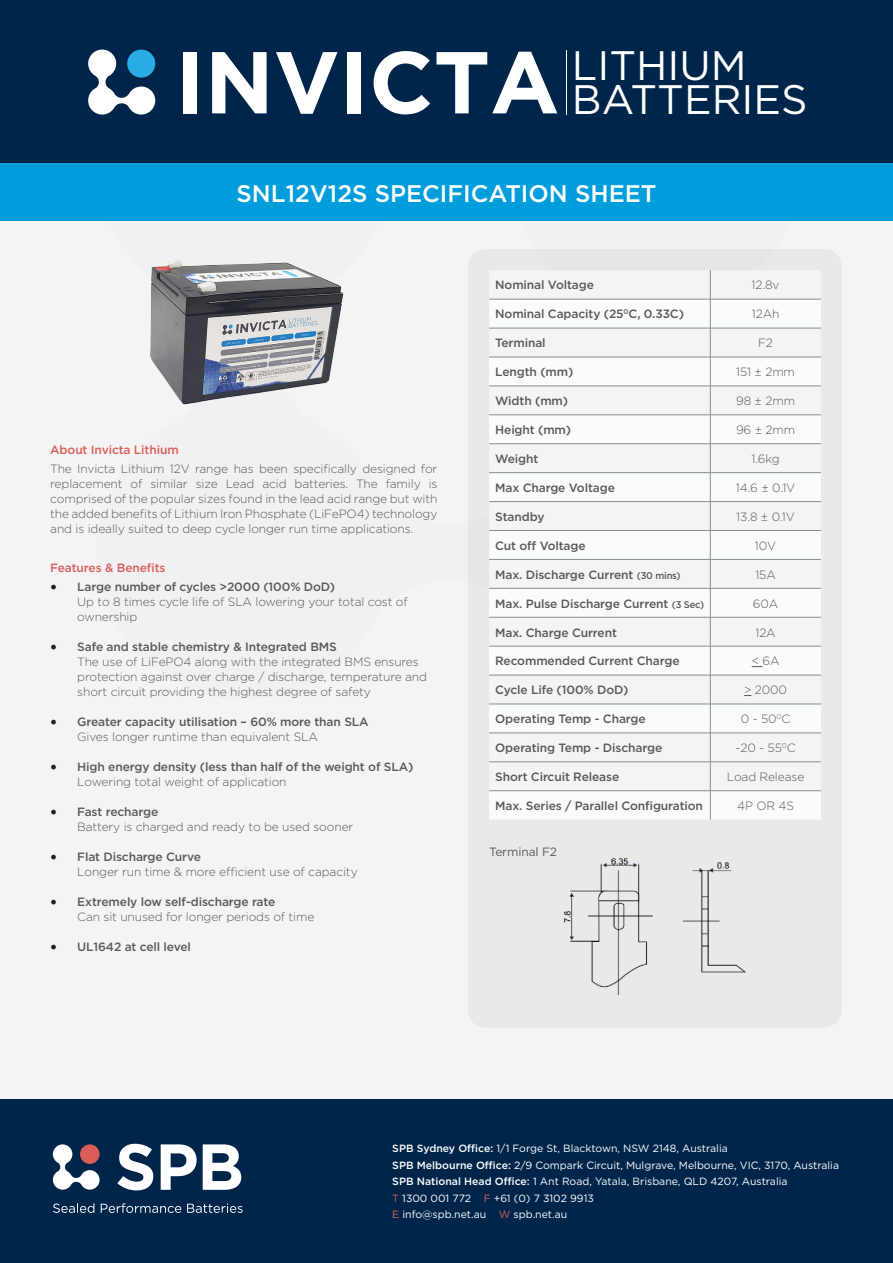
<style>
.page{position:relative;width:893px;height:1263px;background:#fff}
.page>*{position:absolute;margin:0;border:0;box-sizing:border-box;transform-origin:0 0}
.t1{font:41.25px/34px "Gotham";color:#fff}
.t2{font:500 24px "Gotham";color:#fff}
.t3{font:300 12px/15px "Gotham";letter-spacing:-.01em;color:#58595b}
.t4{font:500 12px/15px "Gotham";letter-spacing:-.01em;color:#58595b}
.t5{font:500 12px "Gotham";letter-spacing:-.01em;color:#dc5d58}
.t6{font:12px "Gotham";letter-spacing:-.01em;color:#58595b}
.t7{font:10.5px/16.5px "Gotham";color:#fff}
.s1{font-weight:700;font-size:87.45px}
.s2{font-family:"Minion Pro";font-weight:400;font-size:18px;color:#231f20}
.s3{font-weight:500}
.s4{font-weight:300}
.s5{font-size:9.75px}
.s6{color:#dc5d58}
</style>
<div class="page">
<div style="left:0;top:164px;width:893px;height:935px;background:#f4f4f5"></div>
<div style="left:0;top:1099px;width:893px;height:164px;background:#00254b"></div>
<div style="left:0;top:0;width:893px;height:164px;background:#00254b"></div>
<hr style="left:565px;top:50px;width:1px;height:65px;background:#fff">
<svg style="left:88px;top:50px;width:67px;height:65px"></svg>
<svg style="left:117px;top:1144px;width:124px;height:46px"></svg>
<svg style="left:53px;top:1144px;width:47px;height:45px"></svg>
<svg style="left:53px;top:1203px;width:190px;height:10px"></svg>
<div style="left:0;top:164px;width:893px;height:57px;background:#009ddd"></div>
<img style="left:150px;top:258px;width:194px;height:147px">
<div style="left:468px;top:249px;width:374px;height:778px;background:#e8e9ea;border-radius:19px"></div>
<img style="left:563px;top:857px;width:183px;height:138px">
<div style="left:489px;top:271px;width:332px;height:28px;background:#f4f4f5"></div>
<div style="left:489px;top:300px;width:332px;height:520px;background:#f4f4f5"></div>
<hr style="left:489px;top:299px;width:221px;height:1px;background:#878d92">
<hr style="left:710px;top:299px;width:111px;height:1px;background:#878d92">
<hr style="left:489px;top:328px;width:221px;height:1px;background:#878d92">
<hr style="left:710px;top:328px;width:111px;height:1px;background:#878d92">
<hr style="left:489px;top:357px;width:221px;height:1px;background:#878d92">
<hr style="left:710px;top:357px;width:111px;height:1px;background:#878d92">
<hr style="left:489px;top:386px;width:221px;height:1px;background:#878d92">
<hr style="left:710px;top:386px;width:111px;height:1px;background:#878d92">
<hr style="left:489px;top:415px;width:221px;height:1px;background:#878d92">
<hr style="left:710px;top:415px;width:111px;height:1px;background:#878d92">
<hr style="left:489px;top:443px;width:221px;height:1px;background:#878d92">
<hr style="left:710px;top:443px;width:111px;height:1px;background:#878d92">
<hr style="left:489px;top:472px;width:221px;height:1px;background:#878d92">
<hr style="left:710px;top:472px;width:111px;height:1px;background:#878d92">
<hr style="left:489px;top:501px;width:221px;height:1px;background:#878d92">
<hr style="left:710px;top:501px;width:111px;height:1px;background:#878d92">
<hr style="left:489px;top:530px;width:221px;height:1px;background:#878d92">
<hr style="left:710px;top:530px;width:111px;height:1px;background:#878d92">
<hr style="left:489px;top:559px;width:221px;height:1px;background:#878d92">
<hr style="left:710px;top:559px;width:111px;height:1px;background:#878d92">
<hr style="left:489px;top:588px;width:221px;height:1px;background:#878d92">
<hr style="left:710px;top:588px;width:111px;height:1px;background:#878d92">
<hr style="left:489px;top:617px;width:221px;height:1px;background:#878d92">
<hr style="left:710px;top:617px;width:111px;height:1px;background:#878d92">
<hr style="left:489px;top:646px;width:221px;height:1px;background:#878d92">
<hr style="left:710px;top:646px;width:111px;height:1px;background:#878d92">
<hr style="left:489px;top:675px;width:221px;height:1px;background:#878d92">
<hr style="left:710px;top:675px;width:111px;height:1px;background:#878d92">
<hr style="left:489px;top:704px;width:221px;height:1px;background:#878d92">
<hr style="left:710px;top:704px;width:111px;height:1px;background:#878d92">
<hr style="left:489px;top:733px;width:221px;height:1px;background:#878d92">
<hr style="left:710px;top:733px;width:111px;height:1px;background:#878d92">
<hr style="left:489px;top:761px;width:221px;height:1px;background:#878d92">
<hr style="left:710px;top:761px;width:111px;height:1px;background:#878d92">
<hr style="left:489px;top:790px;width:221px;height:1px;background:#878d92">
<hr style="left:710px;top:790px;width:111px;height:1px;background:#878d92">
<svg style="left:710px;top:270px;width:1px;height:550px"></svg>
<h1 class="t1" style="left:175px;top:47px;width:634px;text-indent:396px">LITHIUM<br><span class="s1">INVICTA</span> BATTERIES</h1>
<h2 class="t2" style="left:237px;top:178px;width:421px">SNL12V12S SPECIFICATION SHEET</h2>
<p class="t5" style="left:50px;top:442px;width:130px">About Invicta Lithium</p>
<p class="t3" style="left:50px;top:461px;width:389px;text-align:justify">The Invicta Lithium 12V range has been specifically designed for replacement of similar size Lead acid batteries. The family is comprised of the popular sizes found in the lead acid range but with the added benefits of Lithium Iron Phosphate (LiFePO4) technology and is ideally suited to deep cycle longer run time applications.</p>
<p class="t5" style="left:50px;top:560px;width:117px">Features &amp; Benefits</p>
<p class="t3" style="left:77px;top:579px;width:332px;text-indent:-27px"><span class="s2">•</span> <span class="s3">Large number of cycles &gt;2000 (100% DoD)<br></span>Up to 8 times cycle life of SLA lowering your total cost of ownership</p>
<p class="t3" style="left:77px;top:639px;width:351px;text-indent:-27px"><span class="s2">•</span> <span class="s3">Safe and stable chemistry &amp; Integrated BMS<br></span>The use of LiFePO4 along with the integrated BMS ensures protection against over charge / discharge, temperature and short circuit providing the highest degree of safety</p>
<p class="t4" style="left:77px;top:714px;width:293px;text-indent:-27px"><span class="s2">•</span> Greater capacity utilisation – 60% more than SLA<br><span class="s4">Gives longer runtime than equivalent SLA</span></p>
<p class="t4" style="left:77px;top:759px;width:338px;text-indent:-27px"><span class="s2">•</span> High energy density (less than half of the weight of SLA)<br><span class="s4">Lowering total weight of application</span></p>
<p class="t3" style="left:77px;top:804px;width:278px;text-indent:-27px"><span class="s2">•</span> <span class="s3">Fast recharge<br></span>Battery is charged and ready to be used sooner</p>
<p class="t3" style="left:77px;top:849px;width:282px;text-indent:-27px"><span class="s2">•</span> <span class="s3">Flat Discharge Curve<br></span>Longer run time &amp; more efficient use of capacity</p>
<p class="t3" style="left:77px;top:894px;width:239px;text-indent:-27px"><span class="s2">•</span> <span class="s3">Extremely low self-discharge rate<br></span>Can sit unused for longer periods of time</p>
<p class="t4" style="left:50px;top:939px;width:142px"><span class="s2">•</span> UL1642 at cell level</p>
<p class="t4" style="left:495px;top:278px;width:100px">Nominal Voltage</p>
<p class="t3" style="left:752px;top:277px;width:29px">12.8v</p>
<p class="t4" style="left:495px;top:306px;width:190px">Nominal Capacity (25<sup>0</sup>C, 0.33C)</p>
<p class="t3" style="left:752px;top:306px;width:29px">12Ah</p>
<p class="t4" style="left:495px;top:335px;width:52px">Terminal</p>
<p class="t3" style="left:758px;top:335px;width:16px">F2</p>
<p class="t4" style="left:495px;top:364px;width:80px">Length (mm)</p>
<p class="t3" style="left:736px;top:364px;width:60px">151 ± 2mm</p>
<p class="t4" style="left:495px;top:393px;width:74px">Width (mm)</p>
<p class="t3" style="left:736px;top:393px;width:60px">98 ± 2mm</p>
<p class="t4" style="left:495px;top:422px;width:78px">Height (mm)</p>
<p class="t3" style="left:736px;top:422px;width:61px">96 ± 2mm</p>
<p class="t4" style="left:495px;top:451px;width:45px">Weight</p>
<p class="t3" style="left:751px;top:451px;width:30px">1.6kg</p>
<p class="t4" style="left:495px;top:480px;width:121px">Max Charge Voltage</p>
<p class="t3" style="left:736px;top:480px;width:61px">14.6 ± 0.1V</p>
<p class="t4" style="left:495px;top:509px;width:51px">Standby</p>
<p class="t3" style="left:736px;top:509px;width:60px">13.8 ± 0.1V</p>
<p class="t4" style="left:495px;top:538px;width:92px">Cut off Voltage</p>
<p class="t3" style="left:755px;top:538px;width:23px">10V</p>
<p class="t4" style="left:495px;top:567px;width:187px">Max. Discharge Current <span class="s5">(30 mins)</span></p>
<p class="t3" style="left:755px;top:567px;width:22px">15A</p>
<p class="t4" style="left:495px;top:596px;width:211px">Max. Pulse Discharge Current <span class="s5">(3 Sec)</span></p>
<p class="t3" style="left:753px;top:595px;width:27px">60A</p>
<p class="t4" style="left:495px;top:625px;width:123px">Max. Charge Current</p>
<p class="t3" style="left:755px;top:624px;width:22px">12A</p>
<p class="t4" style="left:495px;top:653px;width:186px">Recommended Current Charge</p>
<p class="t3" style="left:752px;top:653px;width:29px">&lt; 6A</p>
<p class="t4" style="left:495px;top:682px;width:135px">Cycle Life (100% DoD)</p>
<p class="t3" style="left:744px;top:682px;width:45px">&gt; 2000</p>
<p class="t4" style="left:495px;top:711px;width:152px">Operating Temp - Charge</p>
<p class="t3" style="left:741px;top:711px;width:51px">0 - 50<sup>0</sup>C</p>
<p class="t4" style="left:495px;top:740px;width:169px">Operating Temp - Discharge</p>
<p class="t3" style="left:736px;top:740px;width:61px">-20 - 55<sup>0</sup>C</p>
<p class="t4" style="left:495px;top:769px;width:126px">Short Circuit Release</p>
<p class="t3" style="left:727px;top:769px;width:79px">Load Release</p>
<p class="t4" style="left:495px;top:798px;width:209px">Max. Series / Parallel Configuration</p>
<p class="t3" style="left:737px;top:798px;width:58px">4P OR 4S</p>
<p class="t6" style="left:489px;top:844px;width:69px">Terminal F2</p>
<p class="t7" style="left:392px;top:1140px;width:448px"><span class="s3">SPB Sydney Office:</span> 1/1 Forge St, Blacktown, NSW 2148, Australia<br><span class="s3">SPB Melbourne Office:</span> 2/9 Compark Circuit, Mulgrave, Melbourne, VIC, 3170, Australia <span class="s3">SPB National Head Office:</span> 1 Ant Road, Yatala, Brisbane, QLD 4207, Australia<br><span class="s6">T</span> 1300 001 772 <span class="s6">F</span> +61 (0) 7 3102 9913<br><span class="s6">E</span> info@spb.net.au <span class="s6">W</span> spb.net.au</p>
</div>
